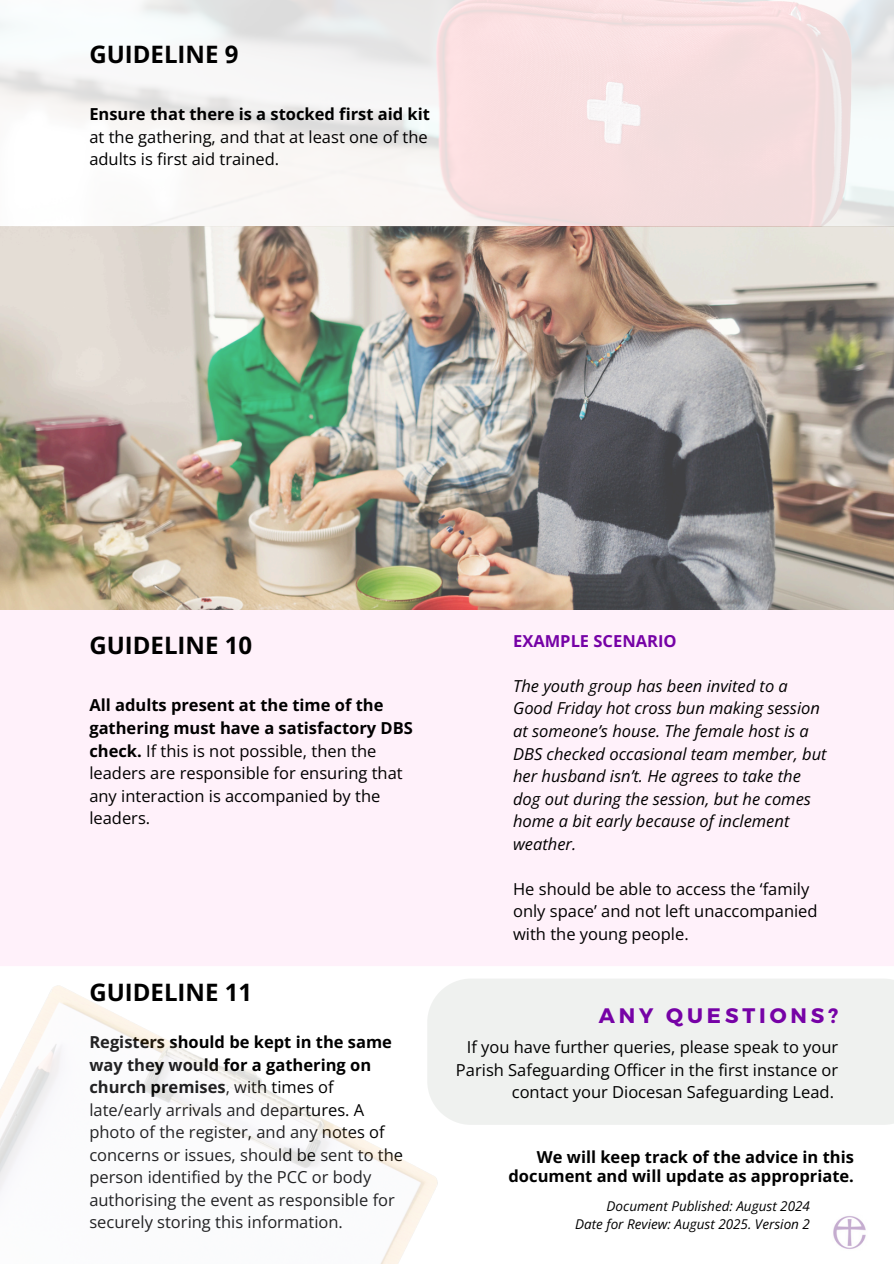
<style>
.page{position:relative;width:894px;height:1264px;background:#fff}
.page>*{position:absolute;margin:0;border:0;box-sizing:border-box;transform-origin:0 0}
.t1{font:700 24px "Open Sans";color:#000}
.t2{font:700 21px "Montserrat";letter-spacing:.185em;color:#7602a6}
.t3{font:16.5px/22.5px "Open Sans";color:#000}
.t4{font:italic 16.5px/22.5px "Open Sans";color:#000}
.t5{font:700 16.5px/19.2px "Open Sans";color:#000;text-align:right}
.t6{font:700 16.5px "Open Sans";color:#7602a6}
.t7{font:italic 13.5px "Open Sans";color:#000}
.s1{font-weight:700}
</style>
<div class="page">
<img style="left:833px;top:1216px;width:33px;height:33px">
<img style="left:0;top:0;width:893px;height:610px">
<div style="left:0;top:610px;width:893px;height:356px;background:#fff1fa"></div>
<img style="left:0;top:985px;width:621px;height:278px">
<div style="left:427px;top:979px;width:466px;height:145px;background:#eff1ef"></div>
<h5 class="t1" style="left:89px;top:37px;width:151px">GUIDELINE 9</h5>
<h5 class="t3" style="left:89px;top:103px;width:342px"><span class="s1">Ensure that there is a stocked first aid kit </span>at the gathering, and that at least one of the adults is first aid trained.</h5>
<h5 class="t1" style="left:89px;top:628px;width:164px">GUIDELINE 10</h5>
<h3 class="t3" style="left:89px;top:693px;width:325px"><span class="s1">All adults present at the time of the gathering must have a satisfactory DBS check.</span> If this is not possible, then the leaders are responsible for ensuring that any interaction is accompanied by the leaders.</h3>
<p class="t1" style="left:89px;top:975px;width:164px">GUIDELINE 11</p>
<h1 class="t3" style="left:89px;top:1030px;width:315px"><span class="s1">Registers should be kept in the same way they would for a gathering on church premises</span>, with times of late/early arrivals and departures. A photo of the register, and any notes of concerns or issues, should be sent to the person identified by the PCC or body authorising the event as responsible for securely storing this information.</h1>
<h5 class="t6" style="left:513px;top:629px;width:165px">EXAMPLE SCENARIO</h5>
<p class="t4" style="left:513px;top:674px;width:315px">The youth group has been invited to a Good Friday hot cross bun making session at someone’s house. The female host is a DBS checked occasional team member, but her husband isn’t. He agrees to take the dog out during the session, but he comes home a bit early because of inclement weather.</p>
<h1 class="t3" style="left:513px;top:876px;width:306px">He should be able to access the ‘family only space’ and not left unaccompanied with the young people.</h1>
<h1 class="t2" style="left:598px;top:1002px;width:241px">ANY QUESTIONS?</h1>
<p class="t3" style="left:456px;top:1035px;width:383px;text-align:right">If you have further queries, please speak to your<br>Parish Safeguarding Officer in the first instance or contact your Diocesan Safeguarding Lead.</p>
<h2 class="t5" style="left:508px;top:1147px;width:347px">We will keep track of the advice in this document and will update as appropriate.</h2>
<h5 class="t7" style="left:606px;top:1196px;width:205px">Document Published: August 2024</h5>
<h5 class="t7" style="left:575px;top:1214px;width:236px">Date for Review: August 2025. Version 2</h5>
</div>
